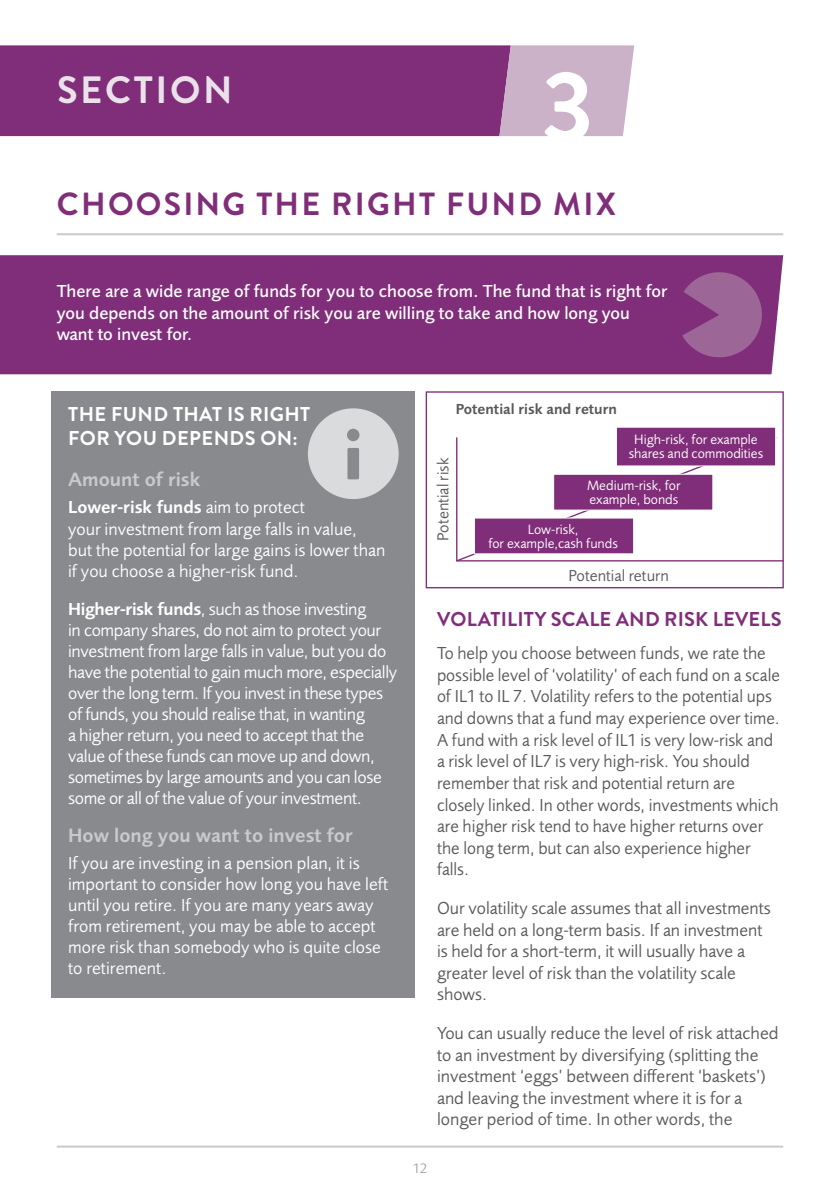
<style>
.page{position:relative;width:840px;height:1191px;background:#fff}
.page>*{position:absolute;margin:0;border:0;box-sizing:border-box;transform-origin:0 0}
.t1{font:700 100px "Brandon Grotesque";color:#fff}
.t2{font:700 38px "Brandon Grotesque";letter-spacing:.07em;color:#eae1ea}
.t3{font:700 32px "Brandon Grotesque";letter-spacing:.07em;color:#812e7a}
.t4{font:600 20px "Foundry Sans";color:#c9cacc}
.t5{font:700 20px/24px "Brandon Grotesque";letter-spacing:.02em;color:#fff}
.t6{font:700 20px "Brandon Grotesque";letter-spacing:.01em;color:#812e7a}
.t7{font:18px/21.6px "Foundry Sans";color:#58595b}
.t8{font:18px/21px "Foundry Sans";letter-spacing:-.02em;color:#fff}
.t9{font:18px/21.2px "Foundry Sans";color:#fff}
.t10{font:500 18px/21.6px "Foundry Sans";color:#fff}
.t11{font:16.4px "Foundry Sans";color:#58595b}
.t12{font:600 15px "Foundry Sans";color:#58595b}
.t13{font:14px/14px "Foundry Sans";color:#fff;text-align:center}
.t14{font:300 14px "Foundry Sans";color:#888a8d}
.s1{font-weight:600}
</style>
<div class="page">
<hr style="left:57px;top:1145px;width:725px;height:2px;background:#c9cacc">
<div style="left:51px;top:391px;width:363px;height:607px;background:#888a8d"></div>
<svg style="left:308px;top:408px;width:90px;height:91px"></svg>
<div style="left:0;top:255px;width:782px;height:119px;background:#812e7a"></div>
<div style="left:0;top:45px;width:499px;height:91px;background:#812e7a"></div>
<svg style="left:499px;top:45px;width:135px;height:91px;background:#c9aec6"></svg>
<hr style="left:57px;top:233px;width:725px;height:2px;background:#c9cacc">
<div style="left:425px;top:391px;width:358px;height:197px;border:1px solid #812e7a"></div>
<svg style="left:777px;top:436px;width:7px;height:126px"></svg>
<svg style="left:456px;top:436px;width:321px;height:126px"></svg>
<div style="left:615px;top:426px;width:160px;height:40px;background:#812e7a;border:1px solid #fff"></div>
<div style="left:553px;top:474px;width:160px;height:36px;background:#812e7a;border:1px solid #fff"></div>
<div style="left:473px;top:517px;width:160px;height:37px;background:#812e7a;border:1px solid #fff"></div>
<div style="left:676px;top:272px;width:85px;height:85px;background:#9c6696;border-radius:50%"></div>
<svg style="left:675px;top:291px;width:43px;height:45px"></svg>
<h2 class="t2" style="left:57px;top:64px;width:177px">SECTION</h2>
<h1 class="t1" style="left:541px;top:37px;width:54px">3</h1>
<h3 class="t3" style="left:57px;top:182px;width:560px">CHOOSING THE RIGHT FUND MIX</h3>
<p class="t10" style="left:57px;top:281px;width:612px">There are a wide range of funds for you to choose from. The fund that is right for you depends on the amount of risk you are willing to take and how long you want to invest for.</p>
<p class="t5" style="left:68px;top:402px;width:243px">THE FUND THAT IS RIGHT<br>FOR YOU DEPENDS ON:</p>
<p class="t4" style="left:68px;top:468px;width:134px">Amount of risk</p>
<p class="t9" style="left:68px;top:497px;width:318px"><span class="s1">Lower-risk funds</span> aim to protect<br>your investment from large falls in value,<br>but the potential for large gains is lower than if you choose a higher-risk fund.</p>
<p class="t8" style="left:68px;top:599px;width:330px"><span class="s1">Higher-risk funds</span>, such as those investing<br>in company shares, do not aim to protect your investment from large falls in value, but you do have the potential to gain much more, especially over the long term. If you invest in these types of funds, you should realise that, in wanting<br>a higher return, you need to accept that the value of these funds can move up and down, sometimes by large amounts and you can lose some or all of the value of your investment.</p>
<p class="t4" style="left:68px;top:824px;width:286px">How long you want to invest for</p>
<p class="t9" style="left:68px;top:852px;width:321px">If you are investing in a pension plan, it is important to consider how long you have left until you retire. If you are many years away from retirement, you may be able to accept more risk than somebody who is quite close to retirement.</p>
<p class="t11" style="left:434px;top:540px;width:84px;rotate:-90deg">Potential risk</p>
<p class="t12" style="left:455px;top:401px;width:162px">Potential risk and return</p>
<p class="t13" style="left:628px;top:433px;width:136px">High-risk, for example shares and commodities</p>
<p class="t13" style="left:586px;top:478px;width:95px;text-align:left">Medium-risk, for example, bonds</p>
<p class="t13" style="left:488px;top:522px;width:131px">Low-risk,<br>for example,cash funds</p>
<p class="t11" style="left:568px;top:566px;width:102px">Potential return</p>
<p class="t6" style="left:437px;top:605px;width:346px">VOLATILITY SCALE AND RISK LEVELS</p>
<p class="t7" style="left:437px;top:643px;width:344px">To help you choose between funds, we rate the possible level of ‘volatility’ of each fund on a scale of IL1 to IL 7. Volatility refers to the potential ups and downs that a fund may experience over time.<br>A fund with a risk level of IL1 is very low-risk and a risk level of IL7 is very high-risk. You should remember that risk and potential return are closely linked. In other words, investments which are higher risk tend to have higher returns over the long term, but can also experience higher falls.</p>
<p class="t7" style="left:437px;top:897px;width:335px">Our volatility scale assumes that all investments are held on a long-term basis. If an investment is held for a short-term, it will usually have a greater level of risk than the volatility scale shows.</p>
<p class="t7" style="left:437px;top:1022px;width:343px">You can usually reduce the level of risk attached to an investment by diversifying (splitting the investment ‘eggs’ between different ‘baskets’) and leaving the investment where it is for a longer period of time. In other words, the</p>
<p class="t14" style="left:413px;top:1160px;width:15px">12</p>
</div>
